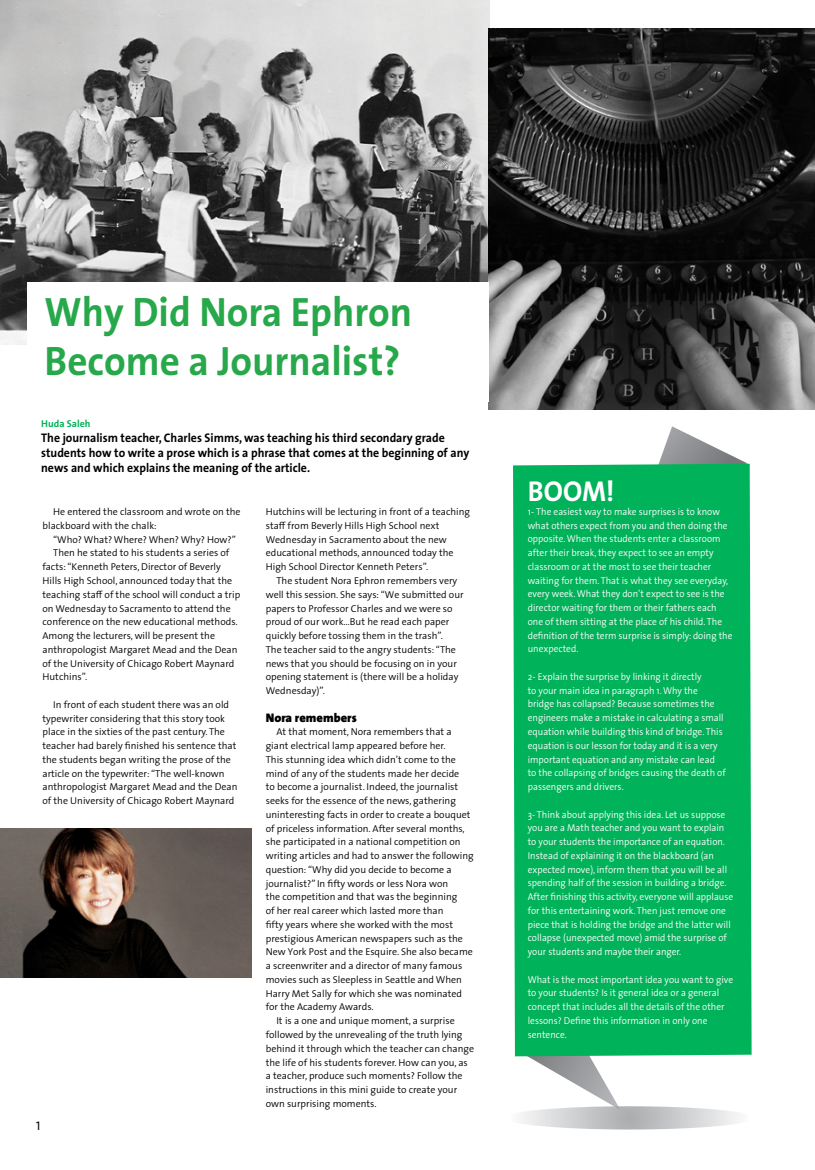
<style>
.page{position:relative;width:815px;height:1170px;background:#fff}
.page>*{position:absolute;margin:0;border:0;box-sizing:border-box;transform-origin:0 0}
.t1{font:700 41.25px/49.5px "The Sans";color:#27a84a;scale:.95 1}
.t2{font:700 28.75px "The Sans";color:#fff;scale:.95 1}
.t3{font:700 12.5px/15px "The Sans";color:#000;scale:.95 1}
.t4{font:900 12.5px "The Sans";color:#000}
.t5{font:12.5px "The Sans Arabic";color:#000;scale:.95 1}
.t6{font:300 10px/13.8px "The Sans";color:#000}
.t7{font:300 10px/13.8px "The Sans";color:#fff;scale:.95 1}
.t8{font:700 10px "The Sans";color:#00b259}
</style>
<div class="page">
<svg style="left:659px;top:426px;width:88px;height:37px"></svg>
<svg style="left:520px;top:1056px;width:98px;height:51px"></svg>
<div style="left:513px;top:463px;width:239px;height:593px;background:#00b259"></div>
<img style="left:0;top:828px;width:252px;height:149px">
<svg style="left:504px;top:1106px;width:250px;height:23px;background:#ced0d1"></svg>
<img style="left:0;top:0;width:489px;height:344px">
<img style="left:489px;top:28px;width:326px;height:381px">
<div style="left:27px;top:282px;width:462px;height:119px;background:#fff"></div>
<h1 class="t1" style="left:45px;top:286px;width:389px">Why Did Nora Ephron<br>Become a Journalist?</h1>
<p class="t8" style="left:41px;top:415px;width:51px">Huda Saleh</p>
<p class="t3" style="left:41px;top:430px;width:452px">The journalism teacher, Charles Simms, was teaching his third secondary grade students how to write a prose which is a phrase that comes at the beginning of any news and which explains the meaning of the article.</p>
<p class="t6" style="left:43px;top:504px;width:200px;text-indent:11px">He entered the classroom and wrote on the blackboard with the chalk:</p>
<p class="t6" style="left:53px;top:532px;width:184px">“Who? What? Where? When? Why? How “?</p>
<p class="t6" style="left:53px;top:546px;width:178px">Then he stated to his students a series of</p>
<p class="t6" style="left:43px;top:559px;width:180px">facts “: Kenneth Peters, Director of Beverly</p>
<p class="t6" style="left:43px;top:573px;width:191px">Hills High School, announced today that the</p>
<p class="t6" style="left:43px;top:587px;width:199px">teaching staff of the school will conduct a trip</p>
<p class="t6" style="left:43px;top:601px;width:190px">on Wednesday to Sacramento to attend the</p>
<p class="t6" style="left:43px;top:614px;width:197px">conference on the new educational methods.</p>
<p class="t6" style="left:43px;top:628px;width:174px">Among the lecturers, will be present the</p>
<p class="t6" style="left:43px;top:642px;width:197px">anthropologist Margaret Mead and the Dean</p>
<p class="t6" style="left:43px;top:656px;width:193px">of the University of Chicago Robert Maynard</p>
<p class="t6" style="left:43px;top:669px;width:46px">Hutchins .“</p>
<p class="t6" style="left:43px;top:697px;width:197px;text-indent:11px">In front of each student there was an old typewriter considering that this story took place in the sixties of the past century.The teacher had barely finished his sentence that the students began writing the prose of the article on the typewriter “: The well-known anthropologist Margaret Mead and the Dean of the University of Chicago Robert Maynard</p>
<p class="t5" style="left:36px;top:1117px;width:6px">1</p>
<p class="t6" style="left:266px;top:504px;width:206px">Hutchins will be lecturing in front of a teaching staff from Beverly Hills High School next Wednesday in Sacramento about the new educational methods, announced today the High School Director Kenneth Peters .“</p>
<p class="t6" style="left:266px;top:573px;width:199px;text-indent:11px">The student Nora Ephron remembers very well this session. She says “: We submitted our papers to Professor Charles and we were so proud of our work…But he read each paper quickly before tossing them in the trash .“<br>The teacher said to the angry students “: The news that you should be focusing on in your opening statement is (there will be a holiday Wednesday .“(</p>
<p class="t4" style="left:266px;top:706px;width:93px">Nora remembers</p>
<p class="t6" style="left:276px;top:724px;width:177px">At that moment, Nora remembers that a</p>
<p class="t6" style="left:266px;top:738px;width:181px">giant electrical lamp appeared before her.</p>
<p class="t6" style="left:266px;top:752px;width:192px">This stunning idea which didn t’ come to the</p>
<p class="t6" style="left:266px;top:766px;width:195px">mind of any of the students made her decide</p>
<p class="t6" style="left:266px;top:779px;width:194px">to become a journalist. Indeed, the journalist</p>
<p class="t6" style="left:266px;top:793px;width:192px">seeks for the essence of the news, gathering</p>
<p class="t6" style="left:266px;top:807px;width:206px">uninteresting facts in order to create a bouquet</p>
<p class="t6" style="left:266px;top:821px;width:201px">of priceless information. After several months,</p>
<p class="t6" style="left:266px;top:834px;width:196px">she participated in a national competition on</p>
<p class="t6" style="left:266px;top:848px;width:209px">writing articles and had to answer the following</p>
<p class="t6" style="left:266px;top:862px;width:187px">question “: Why did you decide to become a</p>
<p class="t6" style="left:266px;top:876px;width:184px">journalist?”In fifty words or less Nora won</p>
<p class="t6" style="left:266px;top:889px;width:193px">the competition and that was the beginning</p>
<p class="t6" style="left:266px;top:903px;width:179px">of her real career which lasted more than</p>
<p class="t6" style="left:266px;top:917px;width:189px">fifty years where she worked with the most</p>
<p class="t6" style="left:266px;top:931px;width:199px">prestigious American newspapers such as the</p>
<p class="t6" style="left:266px;top:944px;width:209px">New York Post and the Esquire. She also became</p>
<p class="t6" style="left:266px;top:958px;width:198px">a screenwriter and a director of many famous</p>
<p class="t6" style="left:266px;top:972px;width:198px">movies such as Sleepless in Seattle and When</p>
<p class="t6" style="left:266px;top:986px;width:198px">Harry Met Sally for which she was nominated</p>
<p class="t6" style="left:266px;top:999px;width:110px">for the Academy Awards.</p>
<p class="t6" style="left:276px;top:1013px;width:180px">It is a one and unique moment a, surprise</p>
<p class="t6" style="left:266px;top:1027px;width:198px">followed by the unrevealing of the truth lying</p>
<p class="t6" style="left:266px;top:1041px;width:210px">behind it through which the teacher can change</p>
<p class="t6" style="left:266px;top:1054px;width:204px">the life of his students forever. How can you, as</p>
<p class="t6" style="left:266px;top:1068px;width:198px">a teacher, produce such moments? Follow the</p>
<p class="t6" style="left:266px;top:1082px;width:193px">instructions in this mini guide to create your</p>
<p class="t6" style="left:266px;top:1096px;width:113px">own surprising moments.</p>
<h2 class="t2" style="left:528px;top:467px;width:93px">BOOM!</h2>
<p class="t7" style="left:528px;top:504px;width:217px">1- The easiest way to make surprises is to know what others expect from you and then doing the opposite.When the students enter a classroom after their break, they expect to see an empty classroom or at the most to see their teacher waiting for them.That is what they see everyday, every week.What they don t’ expect to see is the director waiting for them or their fathers each one of them sitting at the place of his child.The definition of the term surprise is simply: doing the unexpected.</p>
<p class="t7" style="left:528px;top:669px;width:210px">2- Explain the surprise by linking it directly<br>to your main idea in paragraph 1.Why the bridge has collapsed? Because sometimes the engineers make a mistake in calculating a small equation while building this kind of bridge.This equation is our lesson for today and it is a very important equation and any mistake can lead to the collapsing of bridges causing the death of passengers and drivers.</p>
<p class="t7" style="left:528px;top:806px;width:218px">3- Think about applying this idea. Let us suppose you are a Math teacher and you want to explain to your students the importance of an equation.<br>Instead of explaining it on the blackboard (an expected move ,) inform them that you will be all spending half of the session in building a bridge.<br>After finishing this activity, everyone will applause for this entertaining work.Then just remove one piece that is holding the bridge and the latter will collapse (unexpected move) amid the surprise of your students and maybe their anger.</p>
<p class="t7" style="left:528px;top:971px;width:218px">What is the most important idea you want to give to your students? Is it general idea or a general concept that includes all the details of the other lessons? Define this information in only one sentence.</p>
</div>
